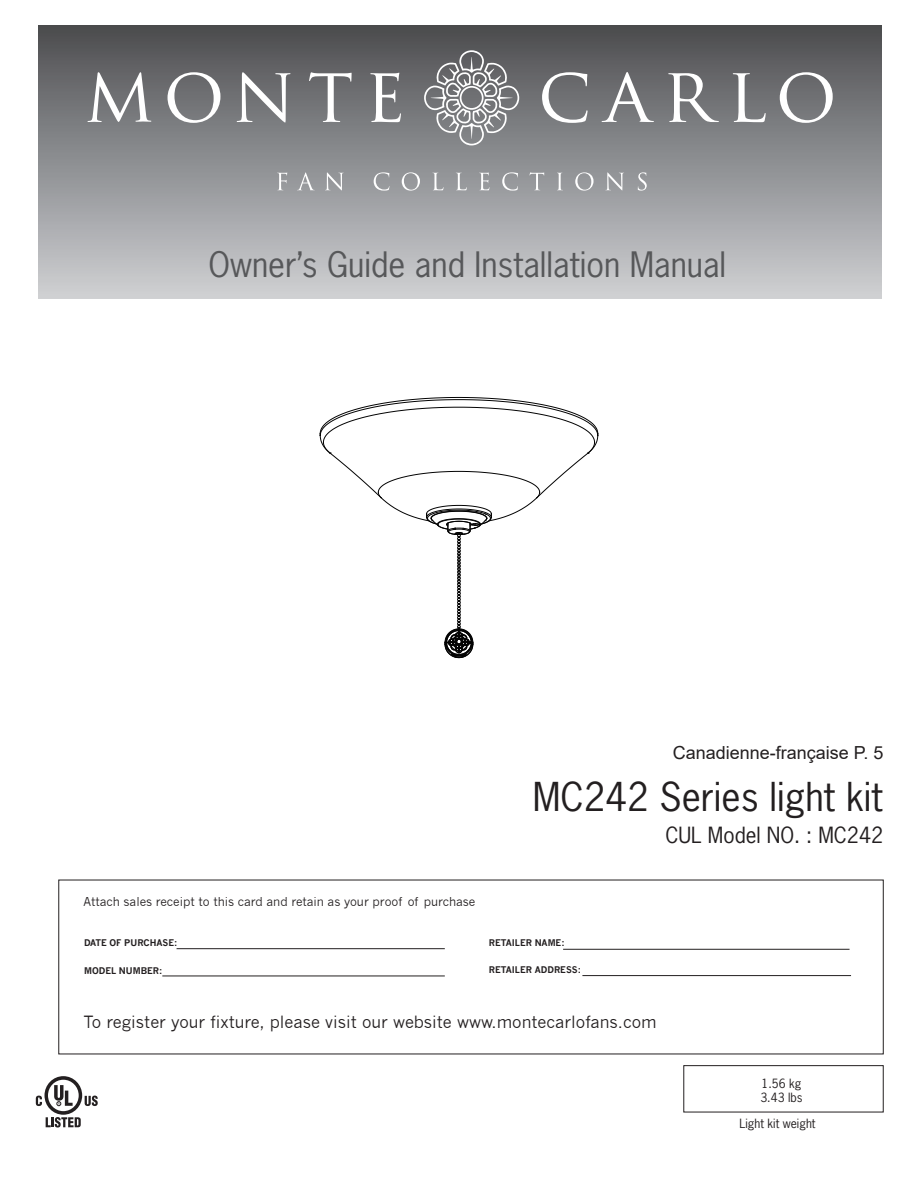
<style>
.page{position:relative;width:918px;height:1188px;background:#fff}
.page>*{position:absolute;margin:0;border:0;box-sizing:border-box;transform-origin:0 0}
.t1{font:37.5px "News Gothic Std";color:#231f20}
.t2{font:33px "News Gothic Std";color:#57585a}
.t3{font:21px "News Gothic Std";color:#231f20}
.t4{font:18px "Arial";color:#231f20}
.t5{font:16.5px "News Gothic";color:#231f20}
.t6{font:12px "News Gothic";letter-spacing:-.005em;color:#231f20}
.t7{font:12px/14.4px "News Gothic Std";color:#231f20}
.t8{font:700 9px "News Gothic";letter-spacing:-.005em;color:#231f20}
</style>
<div class="page">
<hr style="left:177px;top:948px;width:268px;height:1px;background:#231f20">
<hr style="left:162px;top:976px;width:283px;height:1px;background:#231f20">
<hr style="left:563px;top:949px;width:287px;height:1px;background:#231f20">
<hr style="left:582px;top:975px;width:269px;height:1px;background:#231f20">
<div style="left:684px;top:1065px;width:199px;height:47px;border:1px solid #231f20"></div>
<svg style="left:319px;top:397px;width:279px;height:261px"></svg>
<svg style="left:46px;top:1117px;width:35px;height:11px"></svg>
<svg style="left:85px;top:1096px;width:13px;height:10px"></svg>
<svg style="left:45px;top:1076px;width:37px;height:39px"></svg>
<div style="left:48px;top:1080px;width:31px;height:31px;background:#fff;border-radius:50%"></div>
<svg style="left:54px;top:1085px;width:19px;height:21px"></svg>
<svg style="left:36px;top:1096px;width:6px;height:10px"></svg>
<div style="left:38px;top:26px;width:844px;height:272px;background:linear-gradient(to bottom,#4d4d50,#cfd0d3)"></div>
<svg style="left:542px;top:72px;width:46px;height:51px"></svg>
<svg style="left:602px;top:72px;width:52px;height:50px"></svg>
<svg style="left:668px;top:73px;width:51px;height:49px"></svg>
<svg style="left:733px;top:73px;width:33px;height:49px"></svg>
<svg style="left:780px;top:72px;width:53px;height:51px"></svg>
<svg style="left:168px;top:72px;width:52px;height:51px"></svg>
<svg style="left:237px;top:72px;width:54px;height:50px"></svg>
<svg style="left:309px;top:72px;width:43px;height:50px"></svg>
<svg style="left:88px;top:72px;width:63px;height:50px"></svg>
<svg style="left:370px;top:73px;width:31px;height:49px"></svg>
<svg style="left:277px;top:173px;width:10px;height:17px"></svg>
<svg style="left:297px;top:172px;width:18px;height:18px"></svg>
<svg style="left:325px;top:172px;width:19px;height:18px"></svg>
<svg style="left:374px;top:172px;width:15px;height:19px"></svg>
<svg style="left:402px;top:172px;width:18px;height:19px"></svg>
<svg style="left:432px;top:173px;width:12px;height:17px"></svg>
<svg style="left:456px;top:173px;width:11px;height:17px"></svg>
<svg style="left:479px;top:173px;width:10px;height:17px"></svg>
<svg style="left:502px;top:172px;width:16px;height:19px"></svg>
<svg style="left:530px;top:172px;width:14px;height:18px"></svg>
<svg style="left:557px;top:173px;width:6px;height:17px"></svg>
<svg style="left:575px;top:172px;width:19px;height:19px"></svg>
<svg style="left:605px;top:172px;width:19px;height:18px"></svg>
<svg style="left:638px;top:172px;width:9px;height:19px"></svg>
<svg style="left:424px;top:50px;width:95px;height:95px;background:#8c8c8f"></svg>
<h2 class="t2" style="left:209px;top:243px;width:519px">Owner’s Guide and Installation Manual</h2>
<p class="t4" style="left:673px;top:741px;width:212px">Canadienne-française P. 5</p>
<h1 class="t1" style="left:533px;top:773px;width:351px">MC242 Series light kit</h1>
<p class="t3" style="left:665px;top:821px;width:219px">CUL Model NO. : MC242</p>
<p class="t6" style="left:84px;top:894px;width:393px">Attach sales receipt to this card and retain as your proof of purchase</p>
<p class="t8" style="left:84px;top:938px;width:95px">DATE OF PURCHASE:</p>
<p class="t8" style="left:84px;top:965px;width:80px">MODEL NUMBER:</p>
<p class="t8" style="left:489px;top:938px;width:77px">RETAILER NAME:</p>
<p class="t8" style="left:489px;top:964px;width:94px">RETAILER ADDRESS:</p>
<p class="t5" style="left:84px;top:1013px;width:575px">To register your fixture, please visit our website www.montecarlofans.com</p>
<p class="t7" style="left:760px;top:1076px;width:44px">1.56 kg<br>3.43 lbs</p>
<p class="t7" style="left:739px;top:1116px;width:78px">Light kit weight</p>
</div>
